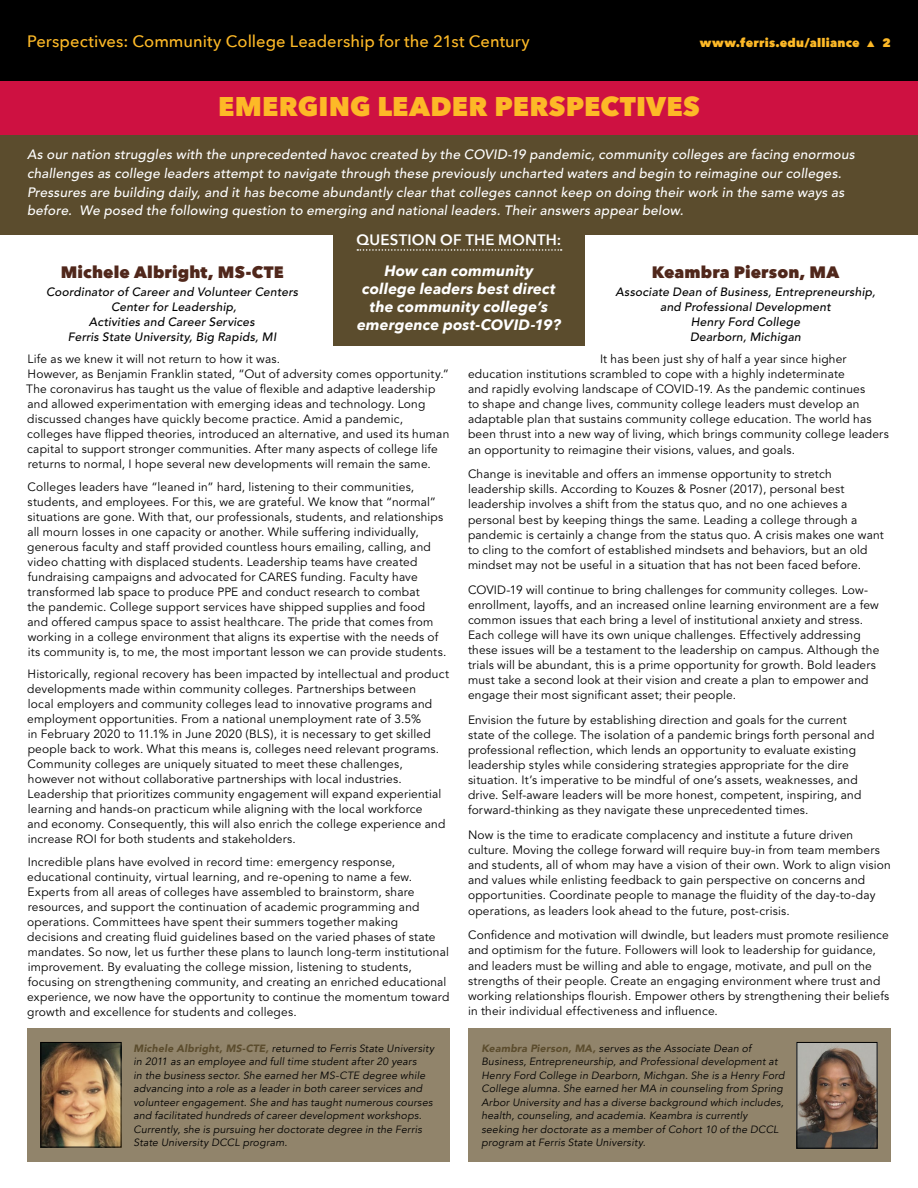
<style>
.page{position:relative;width:918px;height:1188px;background:#fff}
.page>*{position:absolute;margin:0;border:0;box-sizing:border-box;transform-origin:0 0}
.t1{font:800 27px "Avenir Next";letter-spacing:.005em;color:#fdb927}
.t2{font:500 16.5px "Avenir Next";letter-spacing:.005em;color:#fdb927}
.t3{font:800 16.5px "Avenir Next";letter-spacing:.01em;color:#50271b}
.t4{font:italic 700 15px/18px "Avenir Next";letter-spacing:.005em;color:#fff;text-align:center}
.t5{font:600 15px "Avenir Next";letter-spacing:.01em;color:#fff}
.t6{font:italic 500 13.5px/18.8px "Avenir";letter-spacing:.015em;color:#fff}
.t7{font:12px/15px "Avenir";letter-spacing:.015em;color:#000}
.t8{font:italic 500 12px/15px "Avenir";letter-spacing:.02em;color:#000;text-align:center}
.t9{font:800 12px "Avenir Next";letter-spacing:.02em;color:#fdb927}
.t10{font:italic 10.5px/13.5px "Avenir";letter-spacing:.02em;color:#000}
.s1{font-family:"Avenir LT Std";font-weight:900;color:#5b4c2d}
</style>
<div class="page">
<div style="left:0;top:81px;width:918px;height:54px;background:#ce1141"></div>
<div style="left:27px;top:1028px;width:423px;height:133px;background:#91846b"></div>
<div style="left:468px;top:1028px;width:423px;height:133px;background:#91846b"></div>
<div style="left:0;top:0;width:918px;height:81px;background:#000"></div>
<img style="left:42px;top:1044px;width:78px;height:102px">
<div style="left:40px;top:1042px;width:82px;height:106px;border:1px solid #000"></div>
<img style="left:798px;top:1044px;width:78px;height:103px">
<div style="left:796px;top:1042px;width:82px;height:107px;border:1px solid #000"></div>
<div style="left:0;top:135px;width:918px;height:100px;background:#5b4c2d"></div>
<div style="left:333px;top:219px;width:252px;height:126px;background:#5b4c2d"></div>
<svg style="left:357px;top:249px;width:205px;height:2px"></svg>
<h2 class="t2" style="left:27px;top:27px;width:504px">Perspectives: Community College Leadership for the 21st Century</h2>
<p class="t9" style="left:700px;top:36px;width:193px">www.ferris.edu/alliance ▲ 2</p>
<h1 class="t1" style="left:218px;top:89px;width:483px">EMERGING LEADER PERSPECTIVES</h1>
<p class="t6" style="left:27px;top:145px;width:829px">As our nation struggles with the unprecedented havoc created by the COVID-19 pandemic, community colleges are facing enormous challenges as college leaders attempt to navigate through these previously uncharted waters and begin to reimagine our colleges.<br>Pressures are building daily, and it has become abundantly clear that colleges cannot keep on doing their work in the same ways as before. We posed the following question to emerging and national leaders. Their answers appear below.</p>
<p class="t5" style="left:357px;top:227px;width:206px">QUESTION OF THE MONTH:</p>
<p class="t4" style="left:357px;top:262px;width:205px">How can community college leaders best direct the community college’s emergence post-COVID-19?</p>
<h2 class="t3" style="left:61px;top:261px;width:224px">Michele Albright, MS-CTE</h2>
<p class="t8" style="left:46px;top:284px;width:254px">Coordinator of Career and Volunteer Centers Center for Leadership,<br>Activities and Career Services<br>Ferris State University, Big Rapids, MI</p>
<p class="t7" style="left:26px;top:352px;width:425px">Life as we knew it will not return to how it was.<br>However, as Benjamin Franklin stated, “Out of adversity comes opportunity.” The coronavirus has taught us the value of flexible and adaptive leadership and allowed experimentation with emerging ideas and technology. Long discussed changes have quickly become practice. Amid a pandemic, colleges have flipped theories, introduced an alternative, and used its human capital to support stronger communities. After many aspects of college life returns to normal, I hope several new developments will remain the same.</p>
<p class="t7" style="left:27px;top:479px;width:421px">Colleges leaders have “leaned in” hard, listening to their communities, students, and employees. For this, we are grateful. We know that “normal” situations are gone. With that, our professionals, students, and relationships all mourn losses in one capacity or another. While suffering individually, generous faculty and staff provided countless hours emailing, calling, and video chatting with displaced students. Leadership teams have created fundraising campaigns and advocated for CARES funding. Faculty have transformed lab space to produce PPE and conduct research to combat<br>the pandemic. College support services have shipped supplies and food and offered campus space to assist healthcare. The pride that comes from working in a college environment that aligns its expertise with the needs of its community is, to me, the most important lesson we can provide students.</p>
<p class="t7" style="left:27px;top:667px;width:423px">Historically, regional recovery has been impacted by intellectual and product developments made within community colleges. Partnerships between<br>local employers and community colleges lead to innovative programs and employment opportunities. From a national unemployment rate of 3.5%<br>in February 2020 to 11.1% in June 2020 (BLS), it is necessary to get skilled people back to work. What this means is, colleges need relevant programs.<br>Community colleges are uniquely situated to meet these challenges, however not without collaborative partnerships with local industries.<br>Leadership that prioritizes community engagement will expand experiential learning and hands-on practicum while aligning with the local workforce<br>and economy. Consequently, this will also enrich the college experience and increase ROI for both students and stakeholders.</p>
<p class="t7" style="left:27px;top:854px;width:424px">Incredible plans have evolved in record time: emergency response, educational continuity, virtual learning, and re-opening to name a few.<br>Experts from all areas of colleges have assembled to brainstorm, share resources, and support the continuation of academic programming and operations. Committees have spent their summers together making decisions and creating fluid guidelines based on the varied phases of state mandates. So now, let us further these plans to launch long-term institutional improvement. By evaluating the college mission, listening to students, focusing on strengthening community, and creating an enriched educational experience, we now have the opportunity to continue the momentum toward growth and excellence for students and colleges.</p>
<h2 class="t3" style="left:652px;top:261px;width:189px">Keambra Pierson, MA</h2>
<p class="t8" style="left:615px;top:284px;width:262px">Associate Dean of Business, Entrepreneurship, and Professional Development<br>Henry Ford College<br>Dearborn, Michigan</p>
<p class="t7" style="left:468px;top:352px;width:422px;text-indent:132px">It has been just shy of half a year since higher education institutions scrambled to cope with a highly indeterminate<br>and rapidly evolving landscape of COVID-19. As the pandemic continues<br>to shape and change lives, community college leaders must develop an adaptable plan that sustains community college education. The world has been thrust into a new way of living, which brings community college leaders an opportunity to reimagine their visions, values, and goals.</p>
<p class="t7" style="left:468px;top:467px;width:417px">Change is inevitable and offers an immense opportunity to stretch leadership skills. According to Kouzes &amp; Posner (2017), personal best leadership involves a shift from the status quo, and no one achieves a personal best by keeping things the same. Leading a college through a pandemic is certainly a change from the status quo. A crisis makes one want to cling to the comfort of established mindsets and behaviors, but an old mindset may not be useful in a situation that has not been faced before.</p>
<p class="t7" style="left:468px;top:582px;width:413px">COVID-19 will continue to bring challenges for community colleges. Low&shy;enrollment, layoffs, and an increased online learning environment are a few common issues that each bring a level of institutional anxiety and stress.<br>Each college will have its own unique challenges. Effectively addressing these issues will be a testament to the leadership on campus. Although the trials will be abundant, this is a prime opportunity for growth. Bold leaders must take a second look at their vision and create a plan to empower and engage their most significant asset; their people.</p>
<p class="t7" style="left:468px;top:713px;width:408px">Envision the future by establishing direction and goals for the current state of the college. The isolation of a pandemic brings forth personal and professional reflection, which lends an opportunity to evaluate existing leadership styles while considering strategies appropriate for the dire situation. It’s imperative to be mindful of one’s assets, weaknesses, and drive. Self-aware leaders will be more honest, competent, inspiring, and forward-thinking as they navigate these unprecedented times.</p>
<p class="t7" style="left:468px;top:828px;width:424px">Now is the time to eradicate complacency and institute a future driven culture. Moving the college forward will require buy-in from team members and students, all of whom may have a vision of their own. Work to align vision and values while enlisting feedback to gain perspective on concerns and opportunities. Coordinate people to manage the fluidity of the day-to-day operations, as leaders look ahead to the future, post-crisis.</p>
<p class="t7" style="left:468px;top:928px;width:423px">Confidence and motivation will dwindle, but leaders must promote resilience and optimism for the future. Followers will look to leadership for guidance, and leaders must be willing and able to engage, motivate, and pull on the strengths of their people. Create an engaging environment where trust and working relationships flourish. Empower others by strengthening their beliefs in their individual effectiveness and influence.</p>
<p class="t10" style="left:134px;top:1042px;width:302px"><span class="s1">Michele Albright, MS-CTE,</span> returned to Ferris State University in 2011 as an employee and full time student after 20 years<br>in the business sector. She earned her MS-CTE degree while advancing into a role as a leader in both career services and volunteer engagement. She and has taught numerous courses and facilitated hundreds of career development workshops.<br>Currently, she is pursuing her doctorate degree in the Ferris State University DCCL program.</p>
<p class="t10" style="left:482px;top:1042px;width:305px"><span class="s1">Keambra Pierson, MA,</span> serves as the Associate Dean of Business, Entrepreneurship, and Professional development at Henry Ford College in Dearborn, Michgan. She is a Henry Ford College alumna. She earned her MA in counseling from Spring Arbor University and has a diverse background which includes, health, counseling, and academia. Keambra is currently seeking her doctorate as a member of Cohort 10 of the DCCL program at Ferris State University.</p>
</div>
